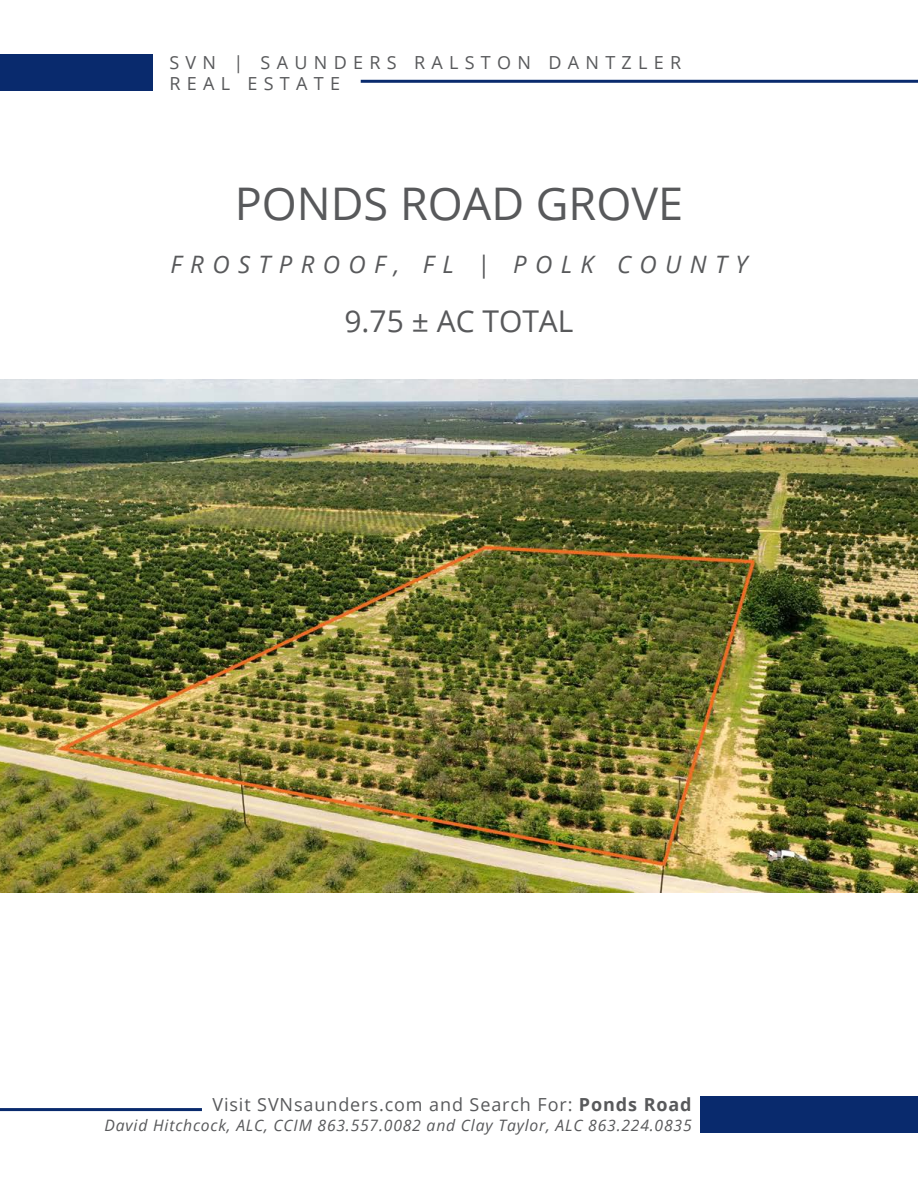
<style>
.page{position:relative;width:918px;height:1188px;background:#fff}
.page>*{position:absolute;margin:0;border:0;box-sizing:border-box;transform-origin:0 0}
.t1{font:45px "Open Sans";color:#58595b}
.t2{font:30px "Open Sans";color:#58595b}
.t3{font:italic 24px "Open Sans";letter-spacing:.35em;color:#58595b}
.t4{font:18px "Open Sans";letter-spacing:.05em;color:#58595b}
.t5{font:18px/21.6px "Open Sans";letter-spacing:.35em;color:#58595b}
.t6{font:italic 15.75px "Open Sans";letter-spacing:.05em;color:#58595b}
.s1{font-weight:700}
</style>
<div class="page">
<div style="left:700px;top:1096px;width:218px;height:36px;background:#092a6d"></div>
<hr style="left:0;top:1108px;width:202px;height:3px;background:#092a6d">
<img style="left:0;top:379px;width:918px;height:513px">
<div style="left:0;top:55px;width:152px;height:36px;background:#092a6d"></div>
<hr style="left:361px;top:80px;width:557px;height:3px;background:#092a6d">
<p class="t5" style="left:169px;top:51px;width:513px">SVN | SAUNDERS RALSTON DANTZLER<br>REAL ESTATE</p>
<h1 class="t1" style="left:235px;top:173px;width:450px">PONDS ROAD GROVE</h1>
<h3 class="t3" style="left:171px;top:248px;width:578px">FROSTPROOF, FL | POLK COUNTY</h3>
<h2 class="t2" style="left:345px;top:301px;width:231px">9.75 ± AC TOTAL</h2>
<p class="t4" style="left:212px;top:1093px;width:481px">Visit SVNsaunders.com and Search For: <span class="s1">Ponds Road</span></p>
<p class="t6" style="left:105px;top:1115px;width:589px">David Hitchcock, ALC, CCIM 863.557.0082 and Clay Taylor, ALC 863.224.0835</p>
</div>
